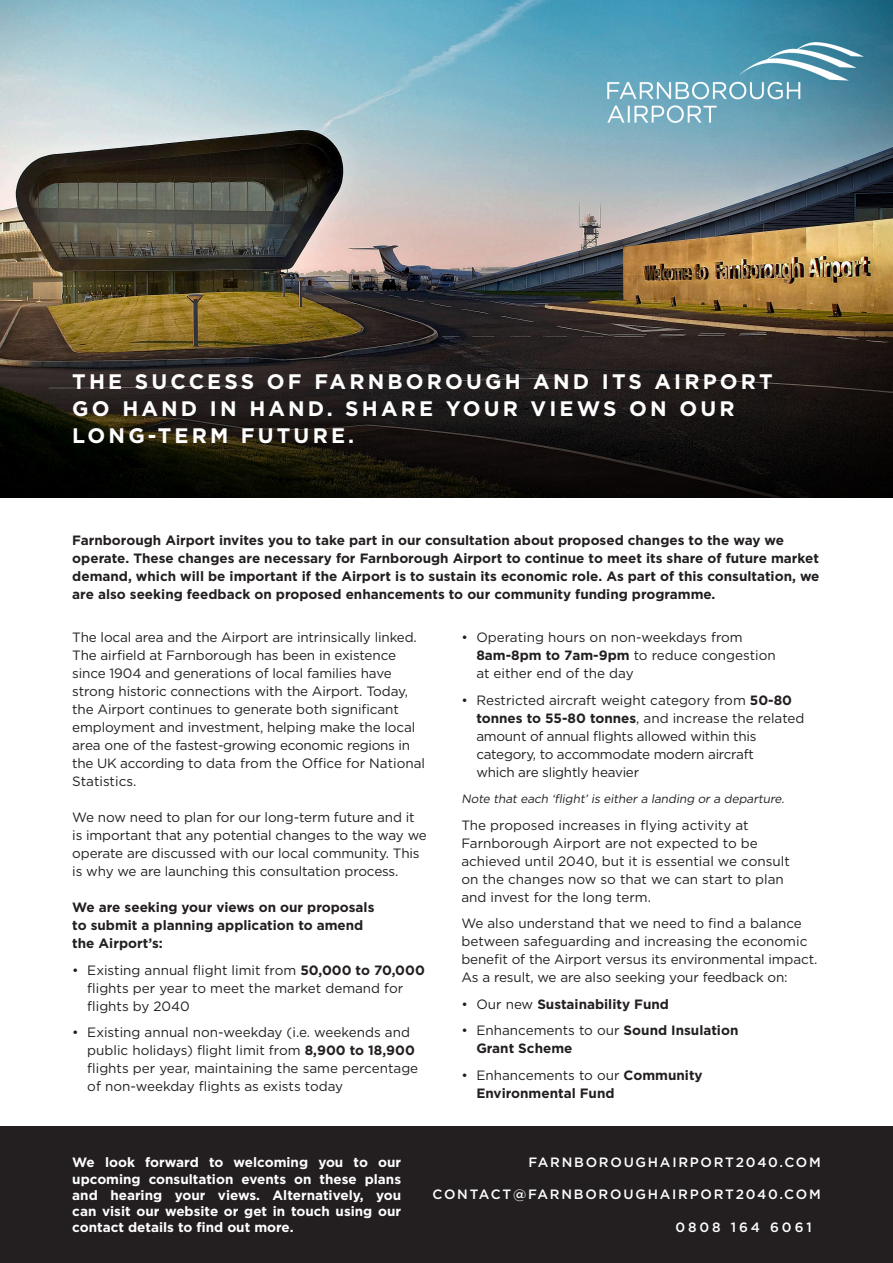
<style>
.page{position:relative;width:893px;height:1263px;background:#fff}
.page>*{position:absolute;margin:0;border:0;box-sizing:border-box;transform-origin:0 0}
.t1{font:700 21px/27px "Gotham";letter-spacing:.15em;color:#fff}
.t2{font:13.5px/18px "Gotham";letter-spacing:-.01em;color:#231f20}
.t3{font:700 13.5px/18px "Gotham";color:#231f20}
.t4{font:700 13.5px/16.2px "Gotham";color:#fff;text-align:justify}
.t5{font:500 13.5px "Gotham";letter-spacing:.13em;color:#fff}
.t6{font:500 13.5px "Gotham";letter-spacing:.22em;color:#fff}
.t7{font:italic 12px "Gotham";color:#231f20}
.s1{font-weight:700}
.s2{font-weight:400}
</style>
<div class="page">
<div style="left:0;top:1127px;width:893px;height:136px;background:#231f20"></div>
<img style="left:0;top:0;width:893px;height:265px">
<img style="left:608px;top:43px;width:255px;height:79px">
<img style="left:0;top:265px;width:893px;height:232px">
<h1 class="t1" style="left:72px;top:368px;width:702px">THE SUCCESS OF FARNBOROUGH AND ITS AIRPORT<br>GO HAND IN HAND. SHARE YOUR VIEWS ON OUR<br>LONG-TERM FUTURE.</h1>
<p class="t3" style="left:72px;top:532px;width:749px">Farnborough Airport invites you to take part in our consultation about proposed changes to the way we operate. These changes are necessary for Farnborough Airport to continue to meet its share of future market demand, which will be important if the Airport is to sustain its economic role. As part of this consultation, we are also seeking feedback on proposed enhancements to our community funding programme.</p>
<p class="t2" style="left:72px;top:628px;width:354px">The local area and the Airport are intrinsically linked.<br>The airfield at Farnborough has been in existence since 1904 and generations of local families have strong historic connections with the Airport. Today, the Airport continues to generate both significant employment and investment, helping make the local area one of the fastest-growing economic regions in the UK according to data from the Office for National Statistics.</p>
<p class="t2" style="left:72px;top:808px;width:356px">We now need to plan for our long-term future and it is important that any potential changes to the way we operate are discussed with our local community. This is why we are launching this consultation process.</p>
<p class="t3" style="left:72px;top:898px;width:304px">We are seeking your views on our proposals to submit a planning application to amend the Airport’s:</p>
<p class="t2" style="left:87px;top:961px;width:339px;text-indent:-15px">• Existing annual flight limit from <span class="s1">50,000 to 70,000 </span>flights per year to meet the market demand for flights by 2040</p>
<p class="t2" style="left:87px;top:1023px;width:332px;text-indent:-15px">• Existing annual non-weekday (i.e. weekends and public holidays) flight limit from <span class="s1">8,900 to 18,900 </span>flights per year, maintaining the same percentage of non-weekday flights as exists today</p>
<p class="t2" style="left:476px;top:628px;width:301px;text-indent:-15px">• Operating hours on non-weekdays from<br><span class="s1">8am-8pm to 7am-9pm</span> to reduce congestion at either end of the day</p>
<p class="t2" style="left:476px;top:691px;width:330px;text-indent:-15px">• Restricted aircraft weight category from <span class="s1">50-80 tonnes to 55-80 tonnes</span>, and increase the related amount of annual flights allowed within this category, to accommodate modern aircraft<br>which are slightly heavier</p>
<p class="t7" style="left:461px;top:791px;width:327px">Note that each ‘flight’ is either a landing or a departure.</p>
<p class="t2" style="left:461px;top:816px;width:330px">The proposed increases in flying activity at Farnborough Airport are not expected to be achieved until 2040, but it is essential we consult on the changes now so that we can start to plan and invest for the long term.</p>
<p class="t2" style="left:461px;top:914px;width:357px">We also understand that we need to find a balance between safeguarding and increasing the economic benefit of the Airport versus its environmental impact.<br>As a result, we are also seeking your feedback on:</p>
<p class="t3" style="left:461px;top:995px;width:209px"><span class="s2">• Our new</span> Sustainability Fund</p>
<p class="t3" style="left:476px;top:1021px;width:264px;text-indent:-15px"><span class="s2">• Enhancements to our</span> Sound Insulation<br>Grant Scheme</p>
<p class="t3" style="left:476px;top:1066px;width:228px;text-indent:-15px"><span class="s2">• Enhancements to our</span> Community<br>Environmental Fund</p>
<p class="t4" style="left:72px;top:1154px;width:330px">We look forward to welcoming you to our</p>
<p class="t5" style="left:528px;top:1154px;width:294px">FARNBOROUGHAIRPORT2040.COM</p>
<p class="t4" style="left:72px;top:1171px;width:330px">upcoming consultation events on these plans and hearing your views. Alternatively, you can visit our website or get in touch using our contact details to find out more.</p>
<p class="t5" style="left:433px;top:1186px;width:390px">CONTACT@FARNBOROUGHAIRPORT2040.COM</p>
<p class="t6" style="left:675px;top:1218px;width:138px">0808 164 6061</p>
</div>
